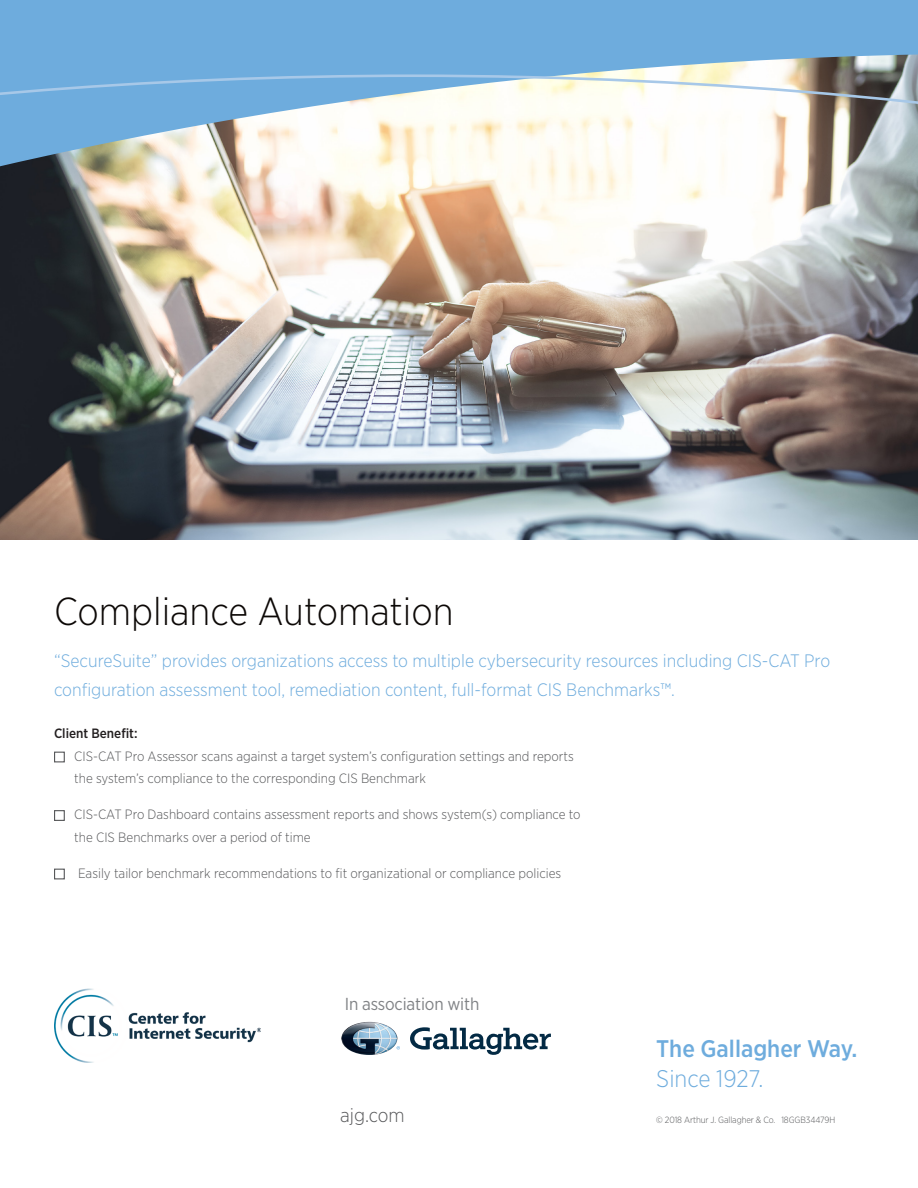
<style>
.page{position:relative;width:918px;height:1188px;background:#fff}
.page>*{position:absolute;margin:0;border:0;box-sizing:border-box;transform-origin:0 0}
.t1{font:300 39px "Gotham Narrow";color:#0c0806}
.Subheader{font:500 24px/30px "Gotham Narrow";color:#6eacdd}
.website{font:300 19.5px "Gotham Narrow";color:#57585a}
.Intro_Copy{font:300 18px/28.5px "Gotham Narrow";color:#6eacdd}
.t2{font:17.4px "Gotham Narrow";letter-spacing:-.01em;color:#808285}
.Body_Text{font:300 13.5px/22.5px "Gotham Narrow";color:#57585a}
.Subheader-2{font:500 13.5px "Gotham Narrow";color:#231f20}
.Copyright{font:300 9px "Gotham Narrow";letter-spacing:-.01em;color:#57585a}
.s1{font-weight:300}
</style>
<div class="page">
<img style="left:0;top:267px;width:918px;height:273px">
<div style="left:54px;top:752px;width:11px;height:10px;border:1px solid #57585a"></div>
<div style="left:54px;top:810px;width:11px;height:11px;border:1px solid #57585a"></div>
<div style="left:54px;top:869px;width:11px;height:10px;border:1px solid #57585a"></div>
<svg style="left:0;top:0;width:918px;height:267px"></svg>
<svg style="left:0;top:73px;width:918px;height:86px"></svg>
<img style="left:54px;top:988px;width:207px;height:74px">
<svg style="left:410px;top:1027px;width:141px;height:28px"></svg>
<svg style="left:397px;top:1046px;width:3px;height:4px"></svg>
<img style="left:341px;top:1022px;width:56px;height:33px">
<p class="t1" style="left:54px;top:588px;width:401px">Compliance Automation</p>
<p class="Intro_Copy" style="left:54px;top:646px;width:778px">“SecureSuite” provides organizations access to multiple cybersecurity resources including CIS-CAT Pro configuration assessment tool, remediation content, full-format CIS Benchmarks™.</p>
<p class="Subheader-2" style="left:54px;top:725px;width:85px">Client Benefit:</p>
<p class="Body_Text" style="left:74px;top:745px;width:501px">CIS-CAT Pro Assessor scans against a target system’s configuration settings and reports the system’s compliance to the corresponding CIS Benchmark</p>
<p class="Body_Text" style="left:74px;top:803px;width:508px">CIS-CAT Pro Dashboard contains assessment reports and shows system(s) compliance to the CIS Benchmarks over a period of time</p>
<p class="Body_Text" style="left:78px;top:862px;width:485px">Easily tailor benchmark recommendations to fit organizational or compliance policies</p>
<p class="t2" style="left:345px;top:993px;width:136px">In association with</p>
<p class="Subheader" style="left:656px;top:1033px;width:203px">The Gallagher Way.<br><span class="s1">Since 1927.</span></p>
<p class="website" style="left:340px;top:1103px;width:66px">ajg.com</p>
<p class="Copyright" style="left:656px;top:1115px;width:181px">© 2018 Arthur J. Gallagher &amp; Co. 18GGB34479H</p>
</div>
